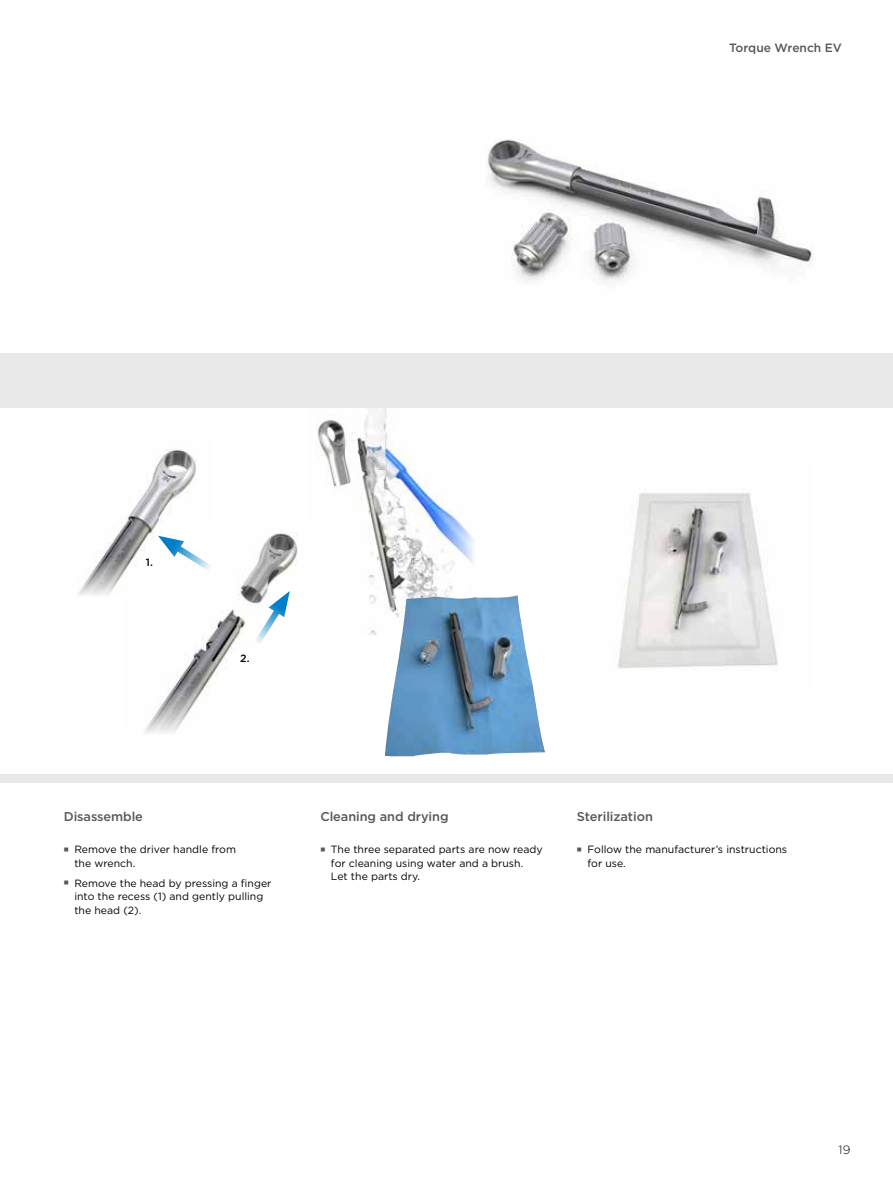
<style>
.page{position:relative;width:893px;height:1191px;background:#fff}
.page>*{position:absolute;margin:0;border:0;box-sizing:border-box;transform-origin:0 0}
.t1{font:500 12.75px "Gotham";letter-spacing:-.005em;color:#575756}
.t2{font:500 12px "Gotham";color:#575756}
.t3{font:300 12px "Gotham";color:#000}
.t4{font:10.5px/13.5px "Gotham";color:#000}
.t5{font:500 10.5px "Gotham";color:#000}
</style>
<div class="page">
<div style="left:0;top:353px;width:893px;height:429px;background:#e9e9e9"></div>
<div style="left:0;top:408px;width:893px;height:366px;background:#fff"></div>
<img style="left:487px;top:139px;width:327px;height:142px">
<img style="left:144px;top:533px;width:154px;height:201px">
<img style="left:316px;top:408px;width:158px;height:226px">
<img style="left:617px;top:492px;width:161px;height:177px">
<img style="left:78px;top:449px;width:133px;height:147px">
<img style="left:385px;top:595px;width:160px;height:161px">
<svg style="left:249px;top:591px;width:41px;height:59px"></svg>
<svg style="left:158px;top:535px;width:59px;height:41px"></svg>
<p class="t2" style="left:729px;top:40px;width:114px">Torque Wrench EV</p>
<p class="t5" style="left:146px;top:555px;width:8px">1.</p>
<p class="t5" style="left:240px;top:651px;width:11px">2.</p>
<p class="t1" style="left:64px;top:807px;width:81px">Disassemble</p>
<p class="t4" style="left:74px;top:842px;width:163px">Remove the driver handle from the wrench.</p>
<p class="t4" style="left:74px;top:876px;width:199px">Remove the head by pressing a finger into the recess (1) and gently pulling the head (2).</p>
<p class="t1" style="left:320px;top:807px;width:130px">Cleaning and drying</p>
<p class="t4" style="left:331px;top:842px;width:213px">The three separated parts are now ready for cleaning using water and a brush.<br>Let the parts dry.</p>
<p class="t1" style="left:577px;top:807px;width:78px">Sterilization</p>
<p class="t4" style="left:587px;top:842px;width:201px">Follow the manufacturer’s instructions for use.</p>
<p class="t3" style="left:838px;top:1142px;width:14px">19</p>
</div>
